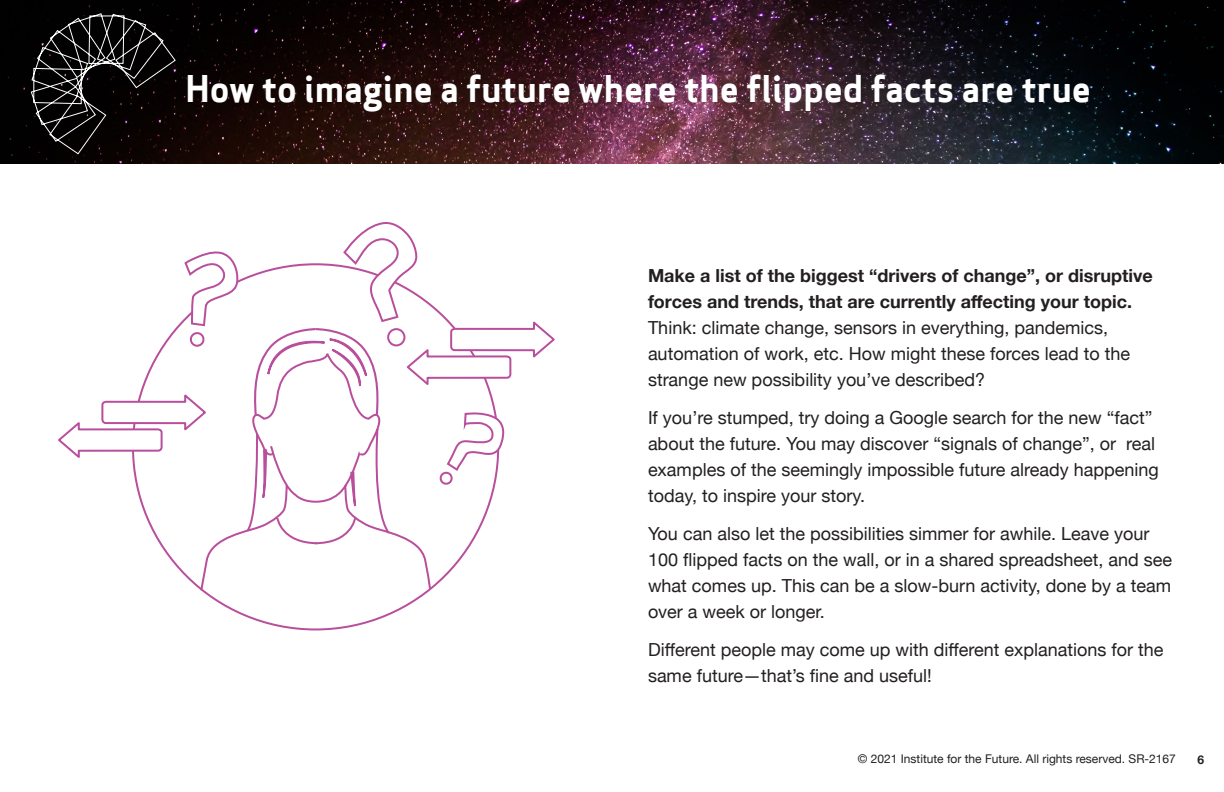
<style>
.page{position:relative;width:1224px;height:792px;background:#fff}
.page>*{position:absolute;margin:0;border:0;box-sizing:border-box;transform-origin:0 0}
.Head{font:36px "Apex Sans Bold T";color:#fff}
.body{font:18px/26px "Helvetica Neue";color:#231f20}
.t1{font:12px "Helvetica Neue";color:#231f20}
.body-2{font:700 12px "Helvetica Neue";color:#231f20}
.s1{font-weight:700}
</style>
<div class="page">
<img style="left:0;top:0;width:1224px;height:163px">
<svg style="left:199px;top:545px;width:233px;height:47px"></svg>
<svg style="left:183px;top:222px;width:321px;height:323px"></svg>
<svg style="left:253px;top:327px;width:127px;height:91px"></svg>
<svg style="left:261px;top:448px;width:7px;height:102px"></svg>
<svg style="left:349px;top:471px;width:8px;height:37px"></svg>
<svg style="left:58px;top:391px;width:150px;height:70px"></svg>
<svg style="left:405px;top:318px;width:150px;height:70px"></svg>
<svg style="left:31px;top:13px;width:145px;height:142px;background:#1a1717"></svg>
<p class="Head" style="left:186px;top:65px;width:907px">How to imagine a future where the flipped facts are true</p>
<p class="body" style="left:648px;top:263px;width:506px"><span class="s1">Make a list of the biggest “drivers of change”, or disruptive forces and trends, that are currently affecting your topic.<br></span>Think: climate change, sensors in everything, pandemics, automation of work, etc. How might these forces lead to the strange new possibility you’ve described?</p>
<p class="body" style="left:648px;top:405px;width:512px">If you’re stumped, try doing a Google search for the new “fact” about the future. You may discover “signals of change”, or real examples of the seemingly impossible future already happening today, to inspire your story.</p>
<p class="body" style="left:648px;top:521px;width:526px">You can also let the possibilities simmer for awhile. Leave your 100 flipped facts on the wall, or in a shared spreadsheet, and see what comes up. This can be a slow-burn activity, done by a team over a week or longer.</p>
<p class="body" style="left:648px;top:637px;width:517px">Different people may come up with different explanations for the same future—that’s fine and useful!</p>
<p class="t1" style="left:858px;top:750px;width:320px">© 2021 Institute for the Future. All rights reserved. SR-2167</p>
<p class="body-2" style="left:1198px;top:750px;width:8px">6</p>
</div>
